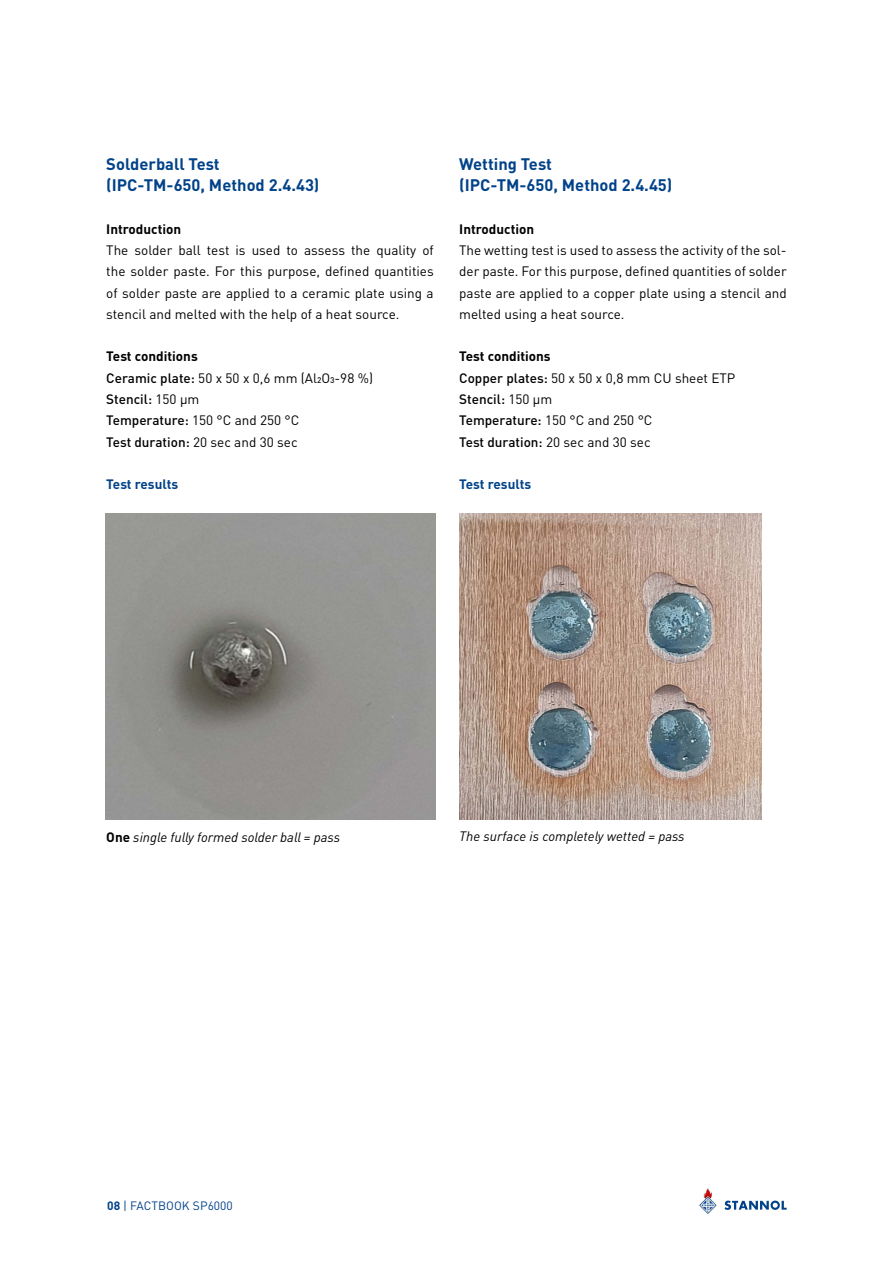
<style>
.page{position:relative;width:893px;height:1263px;background:#fff}
.page>*{position:absolute;margin:0;border:0;box-sizing:border-box;transform-origin:0 0}
.t1{font:700 16.5px/21.3px "DIN Pro";color:#004289}
.t2{font:13.5px/21.3px "DIN Pro";color:#000;text-align:justify}
.t3{font:italic 13.5px "DIN Pro";color:#000}
.t4{font:700 13.5px "DIN Pro";color:#000}
.t5{font:700 13.5px "DIN Pro";color:#004289}
.t6{font:12px "DIN Pro";color:#004289}
.s1{font-weight:700}
.s2{font-weight:500}
.s3{font-weight:700;font-style:normal}
</style>
<div class="page">
<svg style="left:724px;top:1200px;width:63px;height:10px"></svg>
<svg style="left:699px;top:1188px;width:18px;height:26px"></svg>
<img style="left:105px;top:513px;width:330px;height:306px">
<img style="left:459px;top:513px;width:303px;height:306px">
<p class="t1" style="left:106px;top:152px;width:215px">Solderball Test (IPC-TM-650, Method 2.4.43)</p>
<p class="t4" style="left:106px;top:218px;width:76px">Introduction</p>
<p class="t2" style="left:106px;top:238px;width:329px">The solder ball test is used to assess the quality of the solder paste. For this purpose, defined quantities of solder paste are applied to a ceramic plate using a stencil and melted with the help of a heat source.</p>
<p class="t2" style="left:106px;top:345px;width:268px;text-align:left"><span class="s1">Test conditions<br></span><span class="s2">Ceramic plate:</span> 50 x 50 x 0,6 mm (Al2O3-98 %)<br><span class="s2">Stencil:</span> 150 µm<br><span class="s2">Temperature:</span> 150 °C and 250 °C<br><span class="s2">Test duration:</span> 20 sec and 30 sec</p>
<p class="t5" style="left:106px;top:473px;width:74px">Test results</p>
<p class="t1" style="left:459px;top:152px;width:215px">Wetting Test<br>(IPC-TM-650, Method 2.4.45)</p>
<p class="t4" style="left:459px;top:218px;width:76px">Introduction</p>
<p class="t2" style="left:459px;top:238px;width:329px">The wetting test is used to assess the activity of the sol&shy;der paste. For this purpose, defined quantities of solder paste are applied to a copper plate using a stencil and melted using a heat source.</p>
<p class="t2" style="left:459px;top:345px;width:278px;text-align:left"><span class="s1">Test conditions<br></span><span class="s2">Copper plates:</span> 50 x 50 x 0,8 mm CU sheet ETP<br><span class="s2">Stencil:</span> 150 µm<br><span class="s2">Temperature:</span> 150 °C and 250 °C<br><span class="s2">Test duration:</span> 20 sec and 30 sec</p>
<p class="t5" style="left:459px;top:473px;width:74px">Test results</p>
<p class="t3" style="left:106px;top:826px;width:235px"><span class="s3">One</span> single fully formed solder ball = pass</p>
<p class="t3" style="left:459px;top:825px;width:227px">The surface is completely wetted = pass</p>
<p class="t6" style="left:107px;top:1196px;width:127px"><span class="s1">08</span> | FACTBOOK SP6000</p>
</div>
